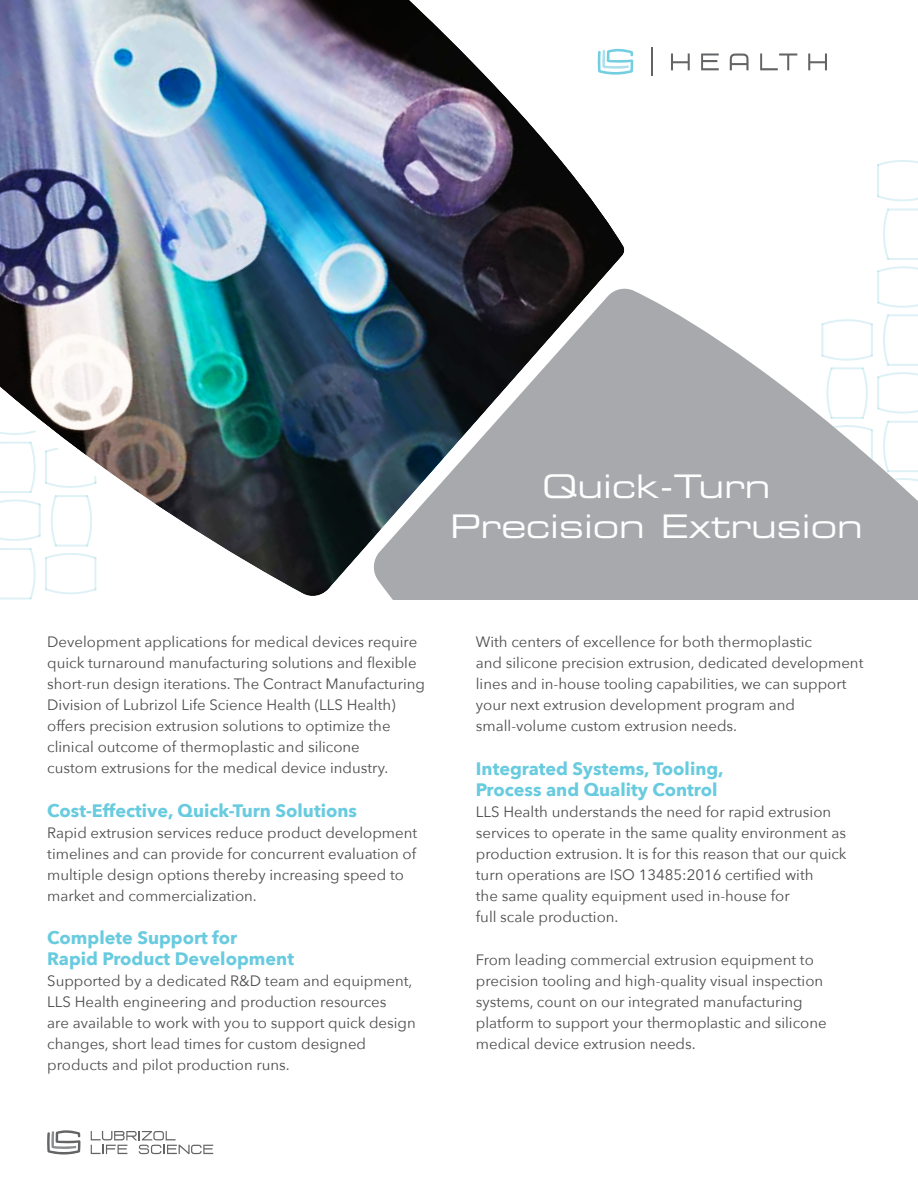
<style>
.page{position:relative;width:918px;height:1188px;background:#fff}
.page>*{position:absolute;margin:0;border:0;box-sizing:border-box;transform-origin:0 0}
.t1{font:32.55px/39.8px "Eurostile Extended Two";color:#fff;text-align:center}
.t2{font:700 18px/21px "Avenir Next";color:#68cbdf}
.t3{font:15px/21px "Avenir Next";color:#4d4d4f}
</style>
<div class="page">
<svg style="left:671px;top:54px;width:19px;height:16px"></svg>
<svg style="left:808px;top:54px;width:19px;height:16px"></svg>
<svg style="left:760px;top:53px;width:37px;height:17px"></svg>
<svg style="left:730px;top:54px;width:19px;height:16px"></svg>
<svg style="left:701px;top:54px;width:18px;height:16px"></svg>
<hr style="left:651px;top:47px;width:2px;height:29px;background:#636466">
<svg style="left:883px;top:208px;width:35px;height:52px"></svg>
<svg style="left:879px;top:266px;width:39px;height:6px"></svg>
<hr style="left:877px;top:270px;width:2px;height:34px;background:#d2edf3">
<svg style="left:879px;top:160px;width:39px;height:6px"></svg>
<svg style="left:878px;top:196px;width:40px;height:6px"></svg>
<hr style="left:877px;top:164px;width:2px;height:33px;background:#d2edf3">
<svg style="left:647px;top:287px;width:271px;height:313px;fill:#a7a9ac"></svg>
<svg style="left:47px;top:1130px;width:33px;height:25px"></svg>
<svg style="left:91px;top:1131px;width:122px;height:23px"></svg>
<img style="left:0;top:0;width:647px;height:600px">
<h1 class="t1" style="left:450px;top:466px;width:414px">Quick-Turn<br>Precision Extrusion</h1>
<p class="t3" style="left:47px;top:631px;width:379px">Development applications for medical devices require quick turnaround manufacturing solutions and flexible short-run design iterations. The Contract Manufacturing Division of Lubrizol Life Science Health (LLS Health) offers precision extrusion solutions to optimize the clinical outcome of thermoplastic and silicone<br>custom extrusions for the medical device industry.</p>
<p class="t2" style="left:47px;top:800px;width:311px">Cost-Effective, Quick-Turn Solutions</p>
<p class="t3" style="left:47px;top:821px;width:371px">Rapid extrusion services reduce product development timelines and can provide for concurrent evaluation of multiple design options thereby increasing speed to market and commercialization.</p>
<p class="t2" style="left:47px;top:927px;width:248px">Complete Support for<br>Rapid Product Development</p>
<p class="t3" style="left:47px;top:970px;width:370px">Supported by a dedicated R&amp;D team and equipment, LLS Health engineering and production resources<br>are available to work with you to support quick design changes, short lead times for custom designed products and pilot production runs.</p>
<p class="t3" style="left:476px;top:631px;width:389px">With centers of excellence for both thermoplastic<br>and silicone precision extrusion, dedicated development lines and in-house tooling capabilities, we can support your next extrusion development program and small-volume custom extrusion needs.</p>
<p class="t2" style="left:476px;top:758px;width:249px">Integrated Systems, Tooling,<br>Process and Quality Control</p>
<p class="t3" style="left:476px;top:800px;width:372px">LLS Health understands the need for rapid extrusion services to operate in the same quality environment as production extrusion. It is for this reason that our quick turn operations are ISO 13485:2016 certified with<br>the same quality equipment used in-house for<br>full scale production.</p>
<p class="t3" style="left:476px;top:949px;width:352px">From leading commercial extrusion equipment to precision tooling and high-quality visual inspection systems, count on our integrated manufacturing platform to support your thermoplastic and silicone medical device extrusion needs.</p>
</div>
